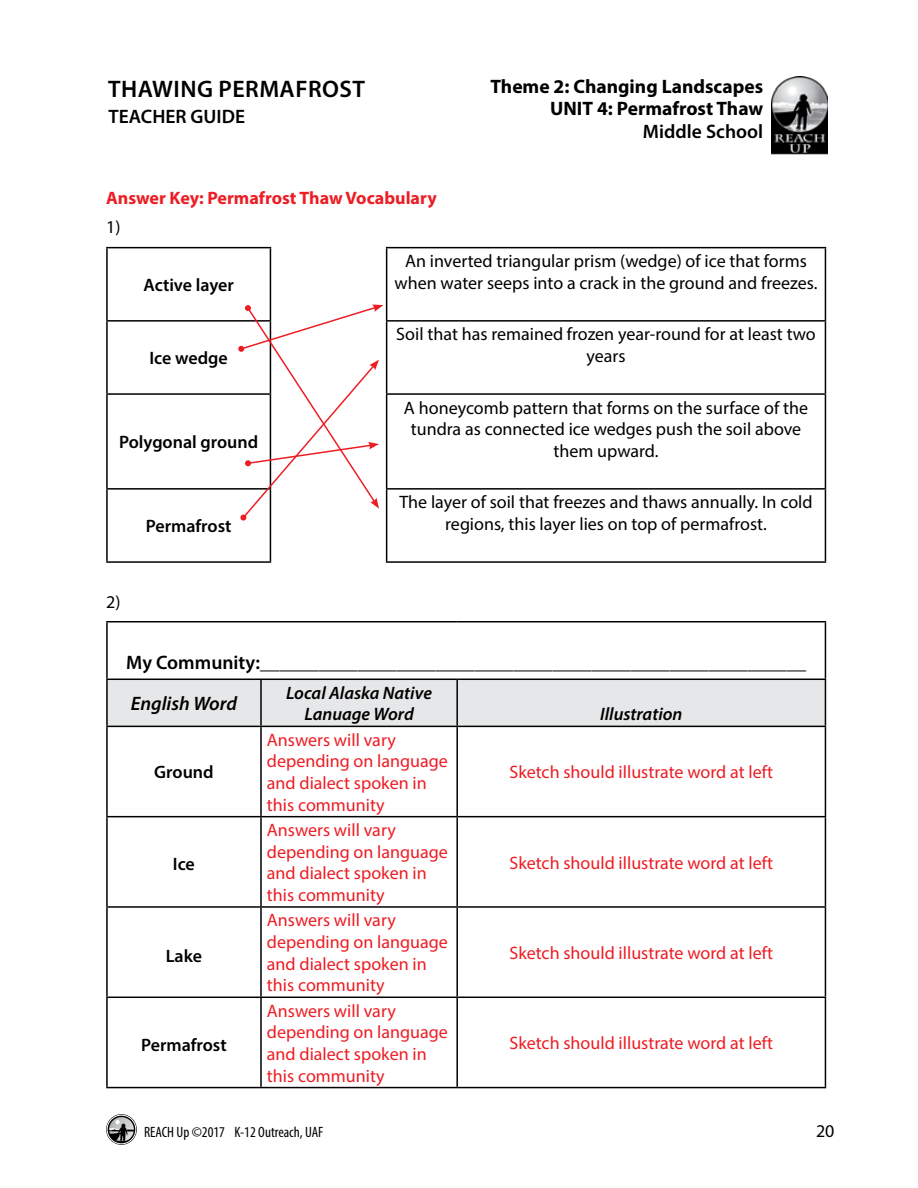
<style>
.page{position:relative;width:918px;height:1188px;background:#fff}
.page>*{position:absolute;margin:0;border:0;box-sizing:border-box;transform-origin:0 0}
.t1{font:600 24px "Myriad Pro";letter-spacing:.02em;color:#000}
.t2{font:600 19.5px "Myriad Pro";color:#000}
.t3{font:700 19.5px/22.5px "Myriad Pro";color:#000;text-align:right}
.t4{font:italic 600 19.5px "Myriad Pro";color:#000}
.t5{font:18px/21.6px "Myriad Pro";color:#ed1d24}
.t6{font:18px/21.6px "Myriad Pro";color:#000;text-align:center}
.t7{font:600 18px "Myriad Pro";color:#000}
.t8{font:italic 600 18px/21.6px "Myriad Pro";color:#000;text-align:center}
.t9{font:700 18px "Myriad Pro";color:#ed1d24}
.t10{font:condensed 15px "Myriad Pro";color:#000}
</style>
<div class="page">
<svg style="left:106px;top:1114px;width:31px;height:31px"></svg>
<img style="left:772px;top:76px;width:56px;height:78px">
<svg style="left:108px;top:248px;width:162px;height:313px"></svg>
<hr style="left:106px;top:247px;width:165px;height:1px;background:#000">
<hr style="left:106px;top:248px;width:2px;height:72px;background:#000">
<hr style="left:386px;top:247px;width:440px;height:1px;background:#000">
<hr style="left:825px;top:248px;width:1px;height:72px;background:#000">
<hr style="left:106px;top:320px;width:165px;height:2px;background:#000">
<hr style="left:106px;top:322px;width:2px;height:71px;background:#000">
<hr style="left:386px;top:320px;width:440px;height:2px;background:#000">
<hr style="left:825px;top:322px;width:1px;height:71px;background:#000">
<hr style="left:106px;top:393px;width:165px;height:2px;background:#000">
<hr style="left:106px;top:395px;width:2px;height:93px;background:#000">
<hr style="left:386px;top:393px;width:440px;height:2px;background:#000">
<hr style="left:825px;top:395px;width:1px;height:93px;background:#000">
<hr style="left:106px;top:488px;width:165px;height:2px;background:#000">
<hr style="left:106px;top:490px;width:2px;height:71px;background:#000">
<hr style="left:386px;top:488px;width:440px;height:2px;background:#000">
<hr style="left:825px;top:490px;width:1px;height:71px;background:#000">
<hr style="left:106px;top:561px;width:165px;height:2px;background:#000">
<hr style="left:386px;top:561px;width:440px;height:2px;background:#000">
<hr style="left:270px;top:248px;width:1px;height:72px;background:#000">
<hr style="left:386px;top:248px;width:1px;height:72px;background:#000">
<hr style="left:386px;top:322px;width:1px;height:71px;background:#000">
<hr style="left:386px;top:395px;width:1px;height:93px;background:#000">
<hr style="left:270px;top:490px;width:1px;height:71px;background:#000">
<hr style="left:386px;top:490px;width:1px;height:71px;background:#000">
<svg style="left:107px;top:622px;width:718px;height:465px"></svg>
<div style="left:108px;top:680px;width:717px;height:46px;background:#e6e7e8"></div>
<hr style="left:106px;top:621px;width:155px;height:1px;background:#000">
<hr style="left:106px;top:623px;width:2px;height:56px;background:#000">
<hr style="left:261px;top:621px;width:196px;height:1px;background:#000">
<hr style="left:457px;top:621px;width:369px;height:1px;background:#000">
<hr style="left:825px;top:623px;width:1px;height:56px;background:#000">
<hr style="left:106px;top:679px;width:155px;height:1px;background:#000">
<hr style="left:106px;top:680px;width:2px;height:46px;background:#000">
<hr style="left:261px;top:679px;width:196px;height:1px;background:#000">
<hr style="left:260px;top:680px;width:2px;height:46px;background:#000">
<hr style="left:457px;top:679px;width:369px;height:1px;background:#000">
<hr style="left:456px;top:680px;width:2px;height:46px;background:#000">
<hr style="left:825px;top:680px;width:1px;height:46px;background:#000">
<hr style="left:106px;top:726px;width:155px;height:1px;background:#000">
<hr style="left:106px;top:727px;width:2px;height:89px;background:#000">
<hr style="left:261px;top:726px;width:196px;height:1px;background:#000">
<hr style="left:260px;top:727px;width:2px;height:89px;background:#000">
<hr style="left:457px;top:726px;width:369px;height:1px;background:#000">
<hr style="left:456px;top:727px;width:2px;height:89px;background:#000">
<hr style="left:825px;top:727px;width:1px;height:89px;background:#000">
<hr style="left:106px;top:816px;width:155px;height:1px;background:#000">
<hr style="left:106px;top:817px;width:2px;height:89px;background:#000">
<hr style="left:261px;top:816px;width:196px;height:1px;background:#000">
<hr style="left:260px;top:817px;width:2px;height:89px;background:#000">
<hr style="left:457px;top:816px;width:369px;height:1px;background:#000">
<hr style="left:456px;top:817px;width:2px;height:89px;background:#000">
<hr style="left:825px;top:817px;width:1px;height:89px;background:#000">
<hr style="left:106px;top:906px;width:155px;height:2px;background:#000">
<hr style="left:106px;top:908px;width:2px;height:89px;background:#000">
<hr style="left:261px;top:906px;width:196px;height:2px;background:#000">
<hr style="left:260px;top:908px;width:2px;height:89px;background:#000">
<hr style="left:457px;top:906px;width:369px;height:2px;background:#000">
<hr style="left:456px;top:908px;width:2px;height:89px;background:#000">
<hr style="left:825px;top:908px;width:1px;height:89px;background:#000">
<hr style="left:106px;top:997px;width:155px;height:1px;background:#000">
<hr style="left:106px;top:998px;width:2px;height:89px;background:#000">
<hr style="left:261px;top:997px;width:196px;height:1px;background:#000">
<hr style="left:260px;top:998px;width:2px;height:89px;background:#000">
<hr style="left:457px;top:997px;width:369px;height:1px;background:#000">
<hr style="left:456px;top:998px;width:2px;height:89px;background:#000">
<hr style="left:825px;top:998px;width:1px;height:89px;background:#000">
<hr style="left:106px;top:1087px;width:155px;height:1px;background:#000">
<hr style="left:261px;top:1087px;width:196px;height:1px;background:#000">
<hr style="left:457px;top:1087px;width:369px;height:1px;background:#000">
<svg style="left:238px;top:305px;width:145px;height:216px"></svg>
<h1 class="t1" style="left:108px;top:73px;width:258px">THAWING PERMAFROST</h1>
<p class="t3" style="left:490px;top:74px;width:274px">Theme 2: Changing Landscapes<br>UNIT 4: Permafrost Thaw</p>
<p class="t2" style="left:643px;top:119px;width:122px">Middle School</p>
<p class="t2" style="left:109px;top:104px;width:138px">TEACHER GUIDE</p>
<p class="t9" style="left:106px;top:186px;width:332px">Answer Key: Permafrost Thaw Vocabulary</p>
<p class="t6" style="left:106px;top:216px;width:16px">1)</p>
<p class="t7" style="left:143px;top:274px;width:92px">Active layer</p>
<p class="t7" style="left:150px;top:347px;width:80px">Ice wedge</p>
<p class="t7" style="left:119px;top:431px;width:141px">Polygonal ground</p>
<p class="t6" style="left:106px;top:590px;width:16px">2)</p>
<p class="t7" style="left:146px;top:515px;width:87px">Permafrost</p>
<p class="t6" style="left:395px;top:250px;width:424px">An inverted triangular prism (wedge) of ice that forms when water seeps into a crack in the ground and freezes.</p>
<p class="t6" style="left:396px;top:323px;width:421px">Soil that has remained frozen year-round for at least two years</p>
<p class="t6" style="left:404px;top:396px;width:406px">A honeycomb pattern that forms on the surface of the tundra as connected ice wedges push the soil above them upward.</p>
<p class="t6" style="left:399px;top:491px;width:415px">The layer of soil that freezes and thaws annually. In cold regions, this layer lies on top of permafrost.</p>
<p class="t2" style="left:126px;top:650px;width:682px">My Community:________________________________________________________</p>
<p class="t4" style="left:131px;top:691px;width:108px">English Word</p>
<p class="t8" style="left:286px;top:681px;width:147px">Local Alaska Native<br>Lanuage Word</p>
<p class="t8" style="left:600px;top:703px;width:84px">Illustration</p>
<p class="t7" style="left:154px;top:761px;width:61px">Ground</p>
<p class="t7" style="left:173px;top:853px;width:23px">Ice</p>
<p class="t7" style="left:166px;top:945px;width:38px">Lake</p>
<p class="t7" style="left:141px;top:1033px;width:87px">Permafrost</p>
<p class="t5" style="left:267px;top:729px;width:182px">Answers will vary depending on language and dialect spoken in this community</p>
<p class="t5" style="left:267px;top:819px;width:182px">Answers will vary depending on language and dialect spoken in this community</p>
<p class="t5" style="left:267px;top:909px;width:182px">Answers will vary depending on language and dialect spoken in this community</p>
<p class="t5" style="left:267px;top:1000px;width:182px">Answers will vary depending on language and dialect spoken in this community</p>
<p class="t10" style="left:144px;top:1123px;width:181px">REACH Up ©2017 K-12 Outreach, UAF</p>
<p class="t5" style="left:509px;top:761px;width:265px">Sketch should illustrate word at left</p>
<p class="t5" style="left:509px;top:851px;width:265px">Sketch should illustrate word at left</p>
<p class="t5" style="left:509px;top:942px;width:265px">Sketch should illustrate word at left</p>
<p class="t5" style="left:509px;top:1032px;width:265px">Sketch should illustrate word at left</p>
<p class="t6" style="left:816px;top:1120px;width:20px">20</p>
</div>
